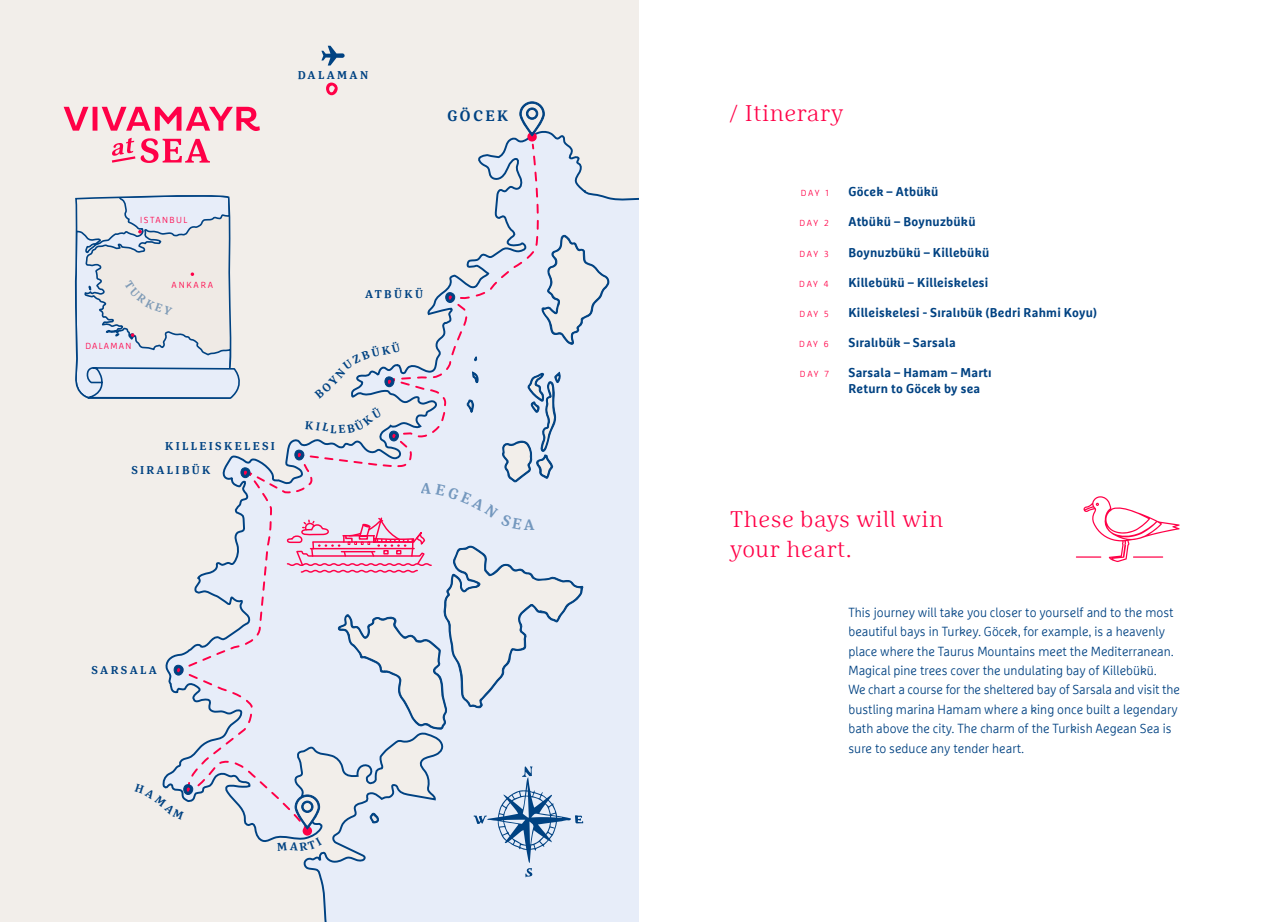
<style>
.page{position:relative;width:1276px;height:922px;background:#fff}
.page>*{position:absolute;margin:0;border:0;box-sizing:border-box;transform-origin:0 0}
.t1{font:300 22.5px/30px "Marselis Serif Pro";letter-spacing:.025em;color:#ff0047}
.t2{font:700 15px "Marselis Serif Pro";letter-spacing:.17em;color:#004282}
.t3{font:300 13.12px/19.4px "Marselis Pro";color:#004282;scale:.96 1}
.t4{font:700 12.75px/16.2px "Marselis Pro";letter-spacing:.02em;color:#004282;scale:.96 1}
.t5{font:700 11.25px/23.9px "Marselis Serif Pro";letter-spacing:.21em;color:#004282}
.t6{font:300 8.75px "Marselis Pro";letter-spacing:.16em;color:#ff0047}
</style>
<div class="page">
<div style="left:0;top:0;width:638px;height:129px;background:#f2eeea"></div>
<svg style="left:0;top:129px;width:638px;height:792px;background:#eeedee"></svg>
<svg style="left:326px;top:82px;width:12px;height:13px"></svg>
<svg style="left:321px;top:46px;width:24px;height:19px"></svg>
<svg style="left:1076px;top:496px;width:103px;height:66px"></svg>
<svg style="left:64px;top:101px;width:546px;height:820px;background:#e4e4ea"></svg>
<p class="t5" style="left:298px;top:63px;width:72px">DALAMAN</p>
<p class="t2" style="left:447px;top:106px;width:62px">GÖCEK</p>
<p class="t6" style="left:140px;top:215px;width:49px">ISTANBUL</p>
<p class="t6" style="left:85px;top:341px;width:48px">DALAMAN</p>
<p class="t6" style="left:171px;top:279px;width:43px">ANKARA</p>
<p class="t5" style="left:131px;top:434px;width:145px;text-indent:34px">KILLEISKELESI<br>SIRALIBÜK</p>
<p class="t5" style="left:365px;top:281px;width:59px">ATBÜKÜ</p>
<p class="t2" style="left:524px;top:515px;width:12px">A</p>
<p class="t5" style="left:91px;top:657px;width:67px">SARSALA</p>
<h1 class="t1" style="left:729px;top:98px;width:116px">/ Itinerary</h1>
<p class="t6" style="left:801px;top:188px;width:29px">DAY 1</p>
<p class="t6" style="left:799px;top:218px;width:31px">DAY 2</p>
<p class="t6" style="left:799px;top:248px;width:31px">DAY 3</p>
<p class="t6" style="left:799px;top:278px;width:31px">DAY 4</p>
<p class="t6" style="left:799px;top:308px;width:30px">DAY 5</p>
<p class="t6" style="left:799px;top:338px;width:31px">DAY 6</p>
<p class="t6" style="left:800px;top:368px;width:30px">DAY 7</p>
<p class="t4" style="left:848px;top:183px;width:95px">Göcek – Atbükü</p>
<p class="t4" style="left:848px;top:213px;width:134px">Atbükü – Boynuzbükü</p>
<p class="t4" style="left:848px;top:243px;width:148px">Boynuzbükü – Killebükü</p>
<p class="t4" style="left:848px;top:273px;width:147px">Killebükü – Killeiskelesi</p>
<p class="t4" style="left:848px;top:303px;width:261px">Killeiskelesi - Sıralıbük (Bedri Rahmi Koyu)</p>
<p class="t4" style="left:848px;top:333px;width:113px">Sıralıbük – Sarsala</p>
<p class="t4" style="left:848px;top:363px;width:151px">Sarsala – Hamam – Martı<br>Return to Göcek by sea</p>
<h1 class="t1" style="left:730px;top:503px;width:215px">These bays will win your heart.</h1>
<p class="t3" style="left:848px;top:602px;width:347px">This journey will take you closer to yourself and to the most beautiful bays in Turkey. Göcek, for example, is a heavenly place where the Taurus Mountains meet the Mediterranean.<br>Magical pine trees cover the undulating bay of Killebükü.<br>We chart a course for the sheltered bay of Sarsala and visit the bustling marina Hamam where a king once built a legendary bath above the city. The charm of the Turkish Aegean Sea is sure to seduce any tender heart.</p>
</div>
